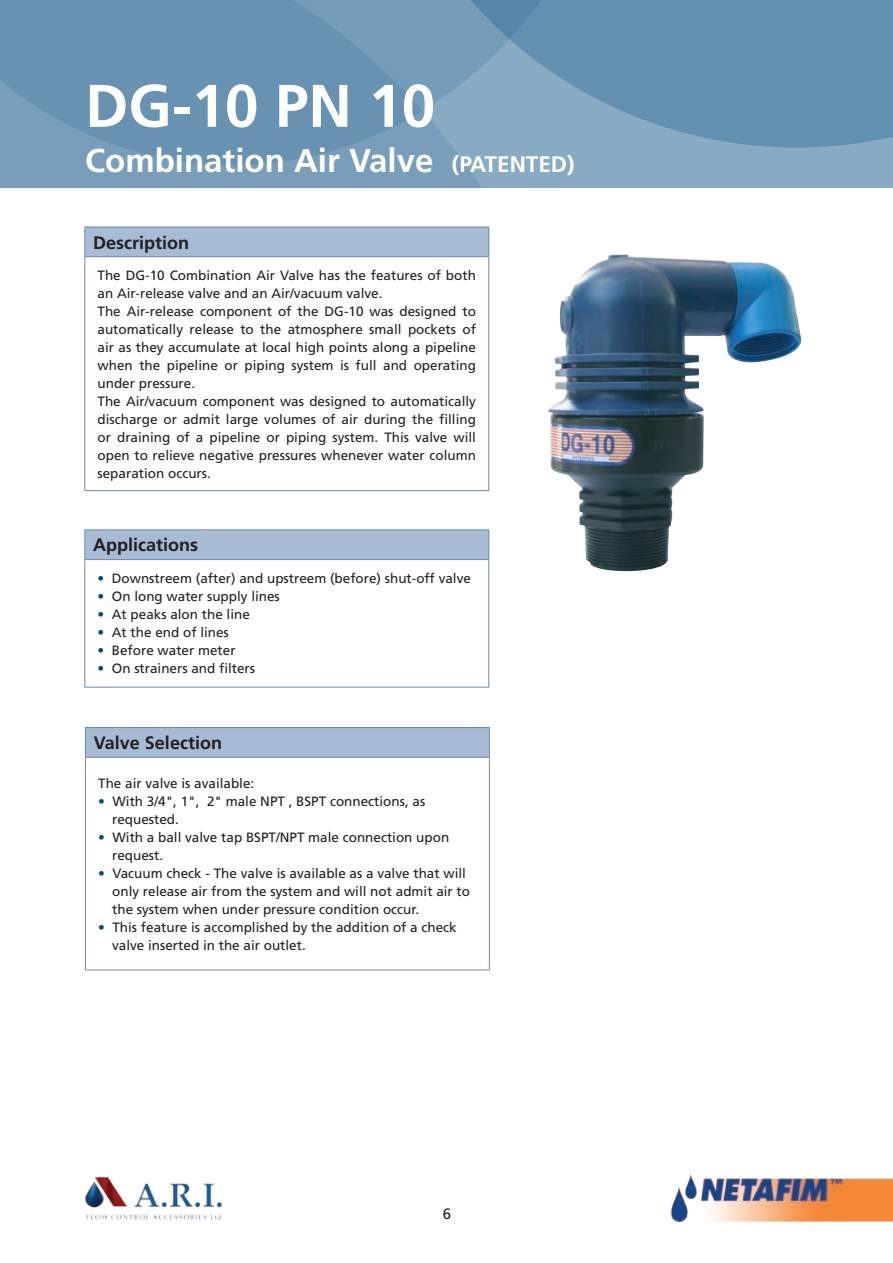
<style>
.page{position:relative;width:893px;height:1263px;background:#fff}
.page>*{position:absolute;margin:0;border:0;box-sizing:border-box;transform-origin:0 0}
.t1{font:700 60px "Frutiger LT";color:#fff}
.t2{font:700 33px "Frutiger LT";color:#fff}
.t3{font:700 18px "Frutiger LT";color:#231f20}
.t4{font:13.5px/18px "Frutiger LT";color:#231f20}
.s1{font-size:22.5px}
.s2{color:#004a7f}
</style>
<div class="page">
<img style="left:85px;top:1176px;width:139px;height:44px">
<div style="left:0;top:0;width:893px;height:188px;background:#88aac3"></div>
<svg style="left:554px;top:0;width:339px;height:148px;background:#6793b2"></svg>
<svg style="left:482px;top:0;width:72px;height:74px"></svg>
<svg style="left:0;top:0;width:482px;height:188px;fill:#6792b2"></svg>
<img style="left:670px;top:1174px;width:223px;height:49px">
<div style="left:85px;top:227px;width:404px;height:30px;background:#a8bbd5"></div>
<hr style="left:84px;top:227px;width:405px;height:1px;background:#688cb6">
<svg style="left:84px;top:227px;width:1px;height:29px"></svg>
<svg style="left:488px;top:227px;width:1px;height:29px"></svg>
<hr style="left:84px;top:256px;width:405px;height:1px;background:#688cb6">
<hr style="left:84px;top:257px;width:1px;height:233px;background:#688cb6">
<hr style="left:488px;top:257px;width:1px;height:233px;background:#688cb6">
<hr style="left:84px;top:490px;width:405px;height:1px;background:#688cb6">
<img style="left:548px;top:254px;width:254px;height:317px">
<div style="left:85px;top:530px;width:404px;height:30px;background:#a8bbd5"></div>
<hr style="left:84px;top:529px;width:405px;height:1px;background:#688cb6">
<svg style="left:84px;top:530px;width:1px;height:29px"></svg>
<svg style="left:488px;top:530px;width:1px;height:29px"></svg>
<hr style="left:84px;top:559px;width:405px;height:1px;background:#688cb6">
<hr style="left:84px;top:560px;width:1px;height:127px;background:#688cb6">
<hr style="left:488px;top:560px;width:1px;height:127px;background:#688cb6">
<hr style="left:84px;top:687px;width:405px;height:1px;background:#688cb6">
<div style="left:85px;top:727px;width:404px;height:30px;background:#a8bbd5"></div>
<hr style="left:85px;top:727px;width:405px;height:1px;background:#688cb6">
<svg style="left:85px;top:728px;width:1px;height:29px"></svg>
<svg style="left:489px;top:728px;width:1px;height:29px"></svg>
<hr style="left:85px;top:757px;width:405px;height:1px;background:#688cb6">
<hr style="left:85px;top:758px;width:1px;height:211px;background:#688cb6">
<hr style="left:489px;top:758px;width:1px;height:211px;background:#688cb6">
<hr style="left:85px;top:969px;width:405px;height:1px;background:#688cb6">
<h1 class="t1" style="left:85px;top:71px;width:352px">DG-10 PN 10</h1>
<h2 class="t2" style="left:85px;top:141px;width:491px">Combination Air Valve <span class="s1">(PATENTED)</span></h2>
<h3 class="t3" style="left:93px;top:232px;width:97px">Description</h3>
<p class="t4" style="left:98px;top:266px;width:380px">The DG-10 Combination Air Valve has the features of both an Air-release valve and an Air/vacuum valve.<br>The Air-release component of the DG-10 was designed to automatically release to the atmosphere small pockets of air as they accumulate at local high points along a pipeline when the pipeline or piping system is full and operating under pressure.<br>The Air/vacuum component was designed to automatically discharge or admit large volumes of air during the filling or draining of a pipeline or piping system. This valve will open to relieve negative pressures whenever water column separation occurs.</p>
<h3 class="t3" style="left:93px;top:535px;width:106px">Applications</h3>
<p class="t4" style="left:98px;top:570px;width:375px"><span class="s2">•</span> Downstreem (after) and upstreem (before) shut-off valve</p>
<p class="t4" style="left:98px;top:588px;width:184px"><span class="s2">•</span> On long water supply lines</p>
<p class="t4" style="left:98px;top:606px;width:154px"><span class="s2">•</span> At peaks alon the line</p>
<p class="t4" style="left:98px;top:624px;width:133px"><span class="s2">•</span> At the end of lines</p>
<p class="t4" style="left:98px;top:642px;width:140px"><span class="s2">•</span> Before water meter</p>
<p class="t4" style="left:98px;top:660px;width:159px"><span class="s2">•</span> On strainers and filters</p>
<h3 class="t3" style="left:94px;top:732px;width:130px">Valve Selection</h3>
<p class="t4" style="left:98px;top:774px;width:158px">The air valve is available:</p>
<p class="t4" style="left:112px;top:792px;width:315px;text-indent:-14px"><span class="s2">•</span> With 3/4", 1", 2" male NPT , BSPT connections, as requested.</p>
<p class="t4" style="left:112px;top:828px;width:339px;text-indent:-14px"><span class="s2">•</span> With a ball valve tap BSPT/NPT male connection upon request.</p>
<p class="t4" style="left:112px;top:864px;width:359px;text-indent:-14px"><span class="s2">•</span> Vacuum check - The valve is available as a valve that will only release air from the system and will not admit air to the system when under pressure condition occur.</p>
<p class="t4" style="left:112px;top:918px;width:346px;text-indent:-14px"><span class="s2">•</span> This feature is accomplished by the addition of a check valve inserted in the air outlet.</p>
</div>
